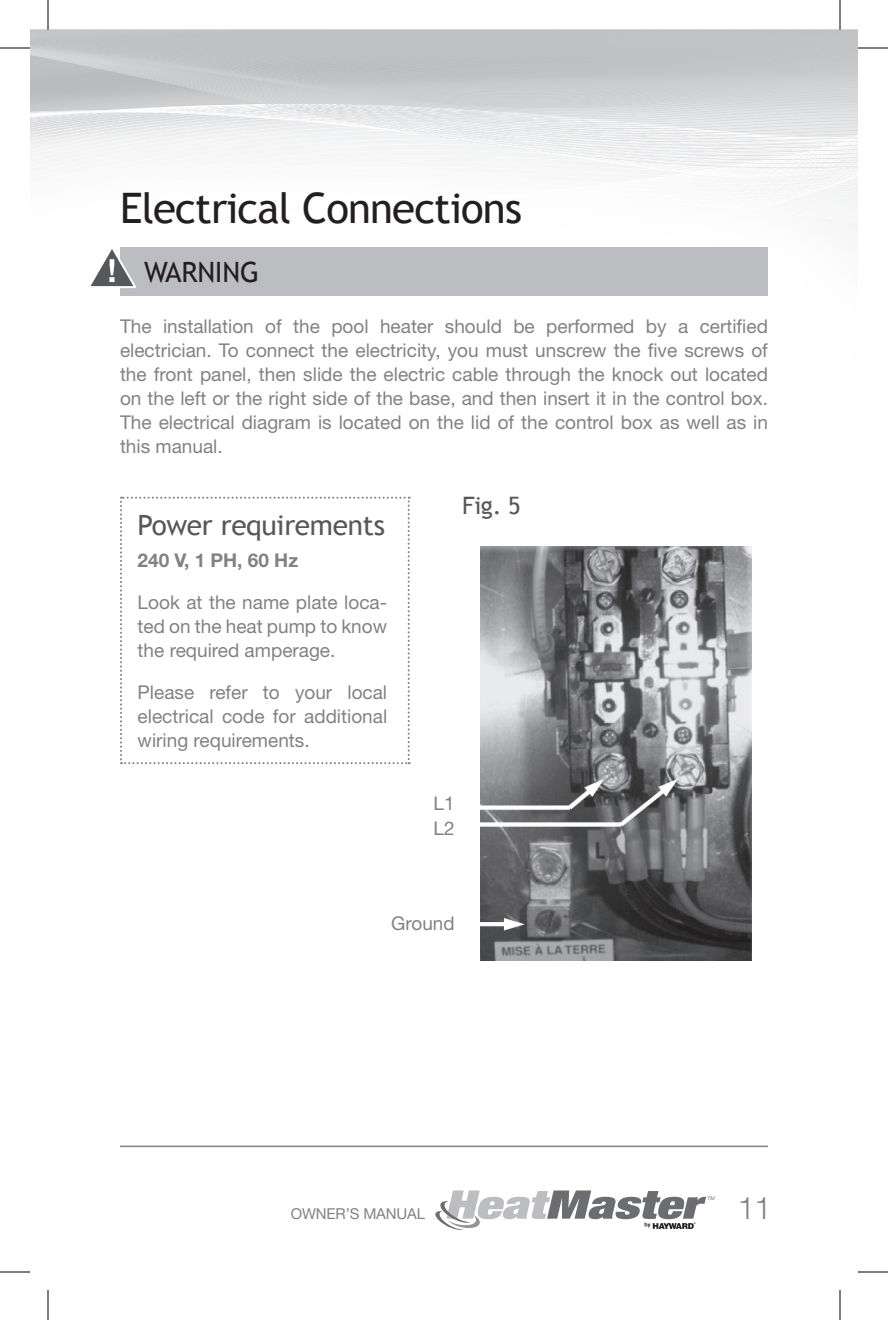
<style>
.page{position:relative;width:888px;height:1320px;background:#fff}
.page>*{position:absolute;margin:0;border:0;box-sizing:border-box;transform-origin:0 0}
.t1{font:42px "Trebuchet MS";letter-spacing:-.02em;color:#231f20}
.t2{font:300 31px "Helvetica Neue";color:#808285}
.t3{font:28px "Trebuchet MS";letter-spacing:-.01em;color:#57585a}
.t4{font:28px "Trebuchet MS";letter-spacing:-.01em;color:#231f20}
.t5{font:24px "Trebuchet MS";color:#57585a}
.t6{font:19px/24px "Helvetica Neue";color:#808285;text-align:justify}
.t7{font:700 19px "Helvetica Neue";color:#808285}
.t8{font:18.8px/25.2px "Helvetica Neue";color:#808285}
.t9{font:15px "Helvetica Neue";letter-spacing:-.01em;color:#808285}
.t10{font:italic 5px "Helvetica Neue";color:#6c6d70}
</style>
<div class="page">
<hr style="left:120px;top:1146px;width:648px;height:1px;background:#808285">
<div style="left:120px;top:248px;width:648px;height:48px;background:#bcbdc0"></div>
<svg style="left:90px;top:247px;width:49px;height:41px"></svg>
<img style="left:480px;top:547px;width:272px;height:413px">
<svg style="left:120px;top:497px;width:290px;height:267px"></svg>
<svg style="left:435px;top:1190px;width:271px;height:40px"></svg>
<hr style="left:0;top:48px;width:30px;height:1px;background:#000">
<hr style="left:858px;top:48px;width:30px;height:1px;background:#000">
<hr style="left:0;top:1272px;width:30px;height:1px;background:#000">
<hr style="left:858px;top:1272px;width:30px;height:1px;background:#000">
<hr style="left:48px;top:0;width:1px;height:30px;background:#000">
<hr style="left:48px;top:1290px;width:1px;height:30px;background:#000">
<hr style="left:840px;top:0;width:1px;height:30px;background:#000">
<hr style="left:840px;top:1290px;width:1px;height:30px;background:#000">
<h1 class="t1" style="left:120px;top:184px;width:404px">Electrical Connections</h1>
<h3 class="t4" style="left:144px;top:256px;width:116px">WARNING</h3>
<p class="t6" style="left:120px;top:314px;width:650px">The installation of the pool heater should be performed by a certified electrician. To connect the electricity, you must unscrew the five screws of the front panel, then slide the electric cable through the knock out located on the left or the right side of the base, and then insert it in the control box.<br>The electrical diagram is located on the lid of the control box as well as in this manual.</p>
<h3 class="t3" style="left:138px;top:509px;width:249px">Power requirements</h3>
<p class="t7" style="left:138px;top:548px;width:162px">240 V, 1 PH, 60 Hz</p>
<p class="t6" style="left:138px;top:590px;width:251px">Look at the name plate loca&shy;ted on the heat pump to know the required amperage.</p>
<p class="t6" style="left:138px;top:680px;width:251px">Please refer to your local electrical code for additional wiring requirements.</p>
<p class="t5" style="left:462px;top:492px;width:60px">Fig. 5</p>
<p class="t8" style="left:434px;top:790px;width:23px">L1<br>L2</p>
<p class="t8" style="left:391px;top:910px;width:65px">Ground</p>
<p class="t10" style="left:708px;top:1196px;width:9px">TM</p>
<p class="t9" style="left:291px;top:1204px;width:136px">OWNER’S MANUAL</p>
<h2 class="t2" style="left:738px;top:1189px;width:36px">11</h2>
</div>
